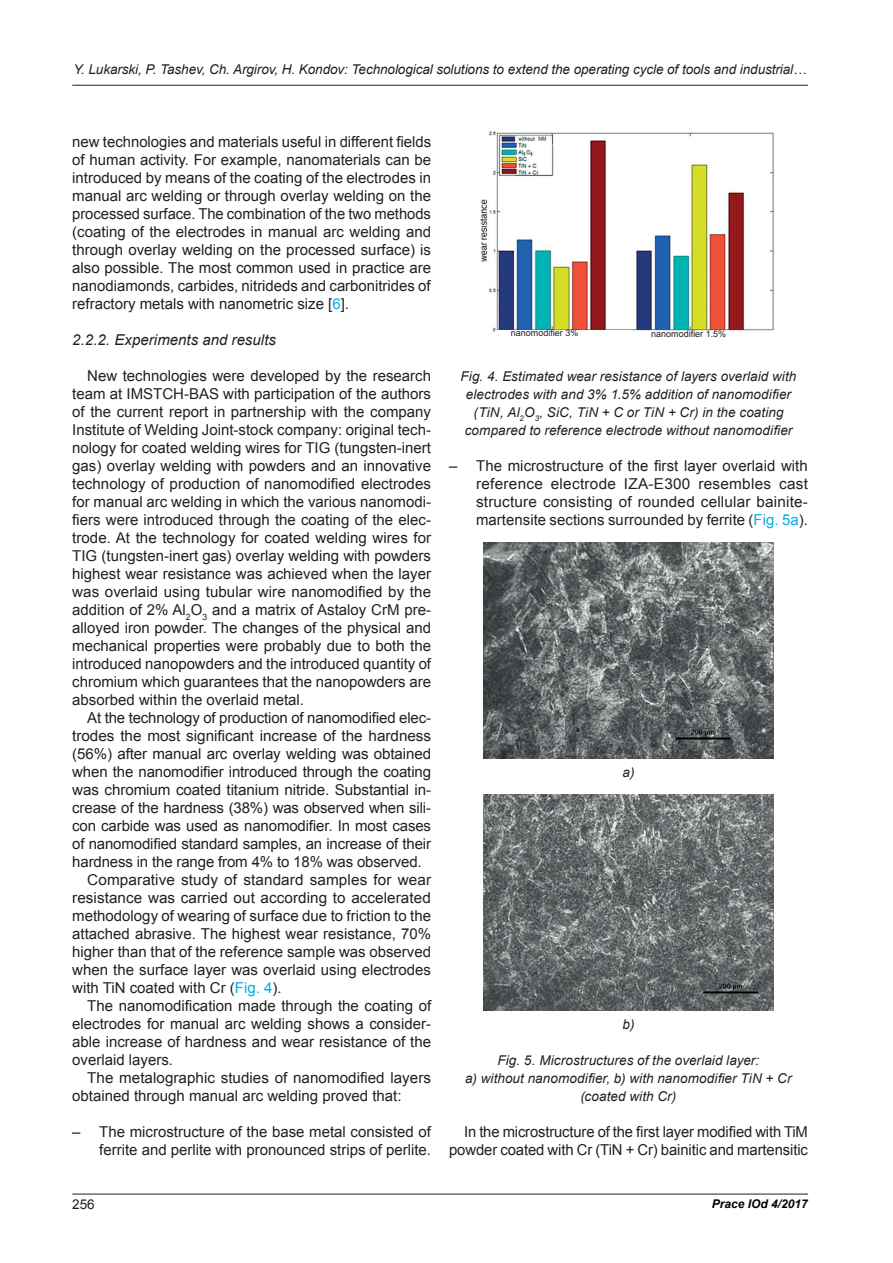
<style>
.page{position:relative;width:893px;height:1263px;background:#fff}
.page>*{position:absolute;margin:0;border:0;box-sizing:border-box;transform-origin:0 0}
.t1{font:15px/18px "Arial";color:#231f20;text-align:justify}
.t2{font:italic 15px "Arial";letter-spacing:.005em;color:#231f20}
.t3{font:italic 13.5px/18px "Arial";letter-spacing:.005em;color:#231f20;text-align:center}
.t4{font:13.5px "Arial";color:#231f20}
.t5{font:italic 700 12px "Arial";color:#000}
.t6{font:9px "Arial";color:#231f20}
.s1{color:#00aeef}
</style>
<div class="page">
<hr style="left:72px;top:1194px;width:736px;height:1px;background:#231f20">
<hr style="left:72px;top:85px;width:736px;height:1px;background:#231f20">
<img style="left:480px;top:131px;width:294px;height:201px">
<img style="left:484px;top:543px;width:289px;height:216px">
<img style="left:484px;top:795px;width:289px;height:216px">
<div style="left:496px;top:330px;width:135px;height:19px;background:#fff"></div>
<div style="left:636px;top:331px;width:135px;height:19px;background:#fff"></div>
<p class="t3" style="left:73px;top:60px;width:735px">Y. Lukarski, P. Tashev, Ch. Argirov, H. Kondov: Technological solutions to extend the operating cycle of tools and industrial…</p>
<p class="t1" style="left:72px;top:133px;width:360px">new technologies and materials useful in different fields of human activity. For example, nanomaterials can be introduced by means of the coating of the electrodes in manual arc welding or through overlay welding on the processed surface. The combination of the two methods (coating of the electrodes in manual arc welding and through overlay welding on the processed surface) is also possible. The most common used in practice are nanodiamonds, carbides, nitrideds and carbonitrides of refractory metals with nanometric size [<span class="s1">6</span>].</p>
<p class="t2" style="left:72px;top:330px;width:205px">2.2.2. Еxperiments and results</p>
<p class="t1" style="left:72px;top:367px;width:360px;text-indent:15px">New technologies were developed by the research team at IMSTCH-BAS with participation of the authors of the current report in partnership with the company Institute of Welding Joint-stock company: original tech&shy;nology for coated welding wires for TIG (tungsten-inert gas) overlay welding with powders and an innovative technology of production of nanomodified electrodes for manual arc welding in which the various nanomodi&shy;fiers were introduced through the coating of the elec&shy;trode. At the technology for coated welding wires for TIG (tungsten-inert gas) overlay welding with powders highest wear resistance was achieved when the layer was overlaid using tubular wire nanomodified by the addition of 2% Al<sub>2</sub>O<sub>3</sub> and a matrix of Astaloy CrM pre&shy;alloyed iron powder. The changes of the physical and mechanical properties were probably due to both the introduced nanopowders and the introduced quantity of chromium which guarantees that the nanopowders are absorbed within the overlaid metal.</p>
<p class="t1" style="left:87px;top:709px;width:345px">At the technology of production of nanomodified elec-</p>
<p class="t1" style="left:72px;top:727px;width:360px">trodes the most significant increase of the hardness</p>
<p class="t1" style="left:72px;top:745px;width:360px">(56%) after manual arc overlay welding was obtained</p>
<p class="t1" style="left:72px;top:763px;width:360px">when the nanomodifier introduced through the coating</p>
<p class="t1" style="left:72px;top:781px;width:360px">was chromium coated titanium nitride. Substantial in-</p>
<p class="t1" style="left:72px;top:799px;width:360px">crease of the hardness (38%) was observed when sili-</p>
<p class="t1" style="left:72px;top:817px;width:360px">con carbide was used as nanomodifier. In most cases</p>
<p class="t1" style="left:72px;top:835px;width:360px">of nanomodified standard samples, an increase of their</p>
<p class="t1" style="left:72px;top:853px;width:351px">hardness in the range from 4% to 18% was observed.</p>
<p class="t1" style="left:87px;top:871px;width:345px">Comparative study of standard samples for wear</p>
<p class="t1" style="left:72px;top:889px;width:360px">resistance was carried out according to accelerated</p>
<p class="t1" style="left:72px;top:907px;width:360px">methodology of wearing of surface due to friction to the</p>
<p class="t1" style="left:72px;top:925px;width:360px">attached abrasive. The highest wear resistance, 70%</p>
<p class="t1" style="left:72px;top:943px;width:360px">higher than that of the reference sample was observed</p>
<p class="t1" style="left:72px;top:961px;width:360px">when the surface layer was overlaid using electrodes</p>
<p class="t1" style="left:72px;top:979px;width:211px">with TiN coated with Cr (<span class="s1">Fig. 4</span>).</p>
<p class="t1" style="left:87px;top:997px;width:345px">The nanomodification made through the coating of</p>
<p class="t1" style="left:72px;top:1015px;width:360px">electrodes for manual arc welding shows a consider-</p>
<p class="t1" style="left:72px;top:1033px;width:360px">able increase of hardness and wear resistance of the</p>
<p class="t1" style="left:72px;top:1051px;width:102px">overlaid layers.</p>
<p class="t1" style="left:87px;top:1069px;width:345px">The metalographic studies of nanomodified layers</p>
<p class="t1" style="left:72px;top:1087px;width:331px">obtained through manual arc welding proved that:</p>
<p class="t1" style="left:72px;top:1123px;width:360px;text-align:right">– The microstructure of the base metal consisted of ferrite and perlite with pronounced strips of perlite.</p>
<p class="t6" style="left:511px;top:327px;width:69px">nanomodifier 3%</p>
<p class="t6" style="left:651px;top:328px;width:77px">nanomodifier 1.5%</p>
<p class="t3" style="left:461px;top:367px;width:337px">Fig. 4. Estimated wear resistance of layers overlaid with electrodes with and 3% 1.5% addition of nanomodifier (TiN, Al<sub>2</sub>O<sub>3</sub>, SiC, TiN + C or TiN + Cr) in the coating compared to reference electrode without nanomodifier</p>
<p class="t1" style="left:476px;top:457px;width:333px;text-indent:-27px">– The microstructure of the first layer overlaid with reference electrode IZA-Е300 resembles cast structure consisting of rounded cellular bainite&shy;martensite sections surrounded by ferrite (<span class="s1">Fig. 5a</span>).</p>
<p class="t3" style="left:622px;top:763px;width:14px">a)</p>
<p class="t3" style="left:622px;top:1015px;width:14px">b)</p>
<p class="t3" style="left:465px;top:1051px;width:328px">Fig. 5. Microstructures of the overlaid layer:<br>a) without nanomodifier, b) with nanomodifier TiN + Cr (coated with Cr)</p>
<p class="t1" style="left:449px;top:1123px;width:360px;text-align:right">In the microstructure of the first layer modified with TiM powder coated with Cr (TiN + Cr) bainitic and martensitic</p>
<p class="t4" style="left:72px;top:1195px;width:24px">256</p>
<p class="t5" style="left:712px;top:1196px;width:98px">Prace IOd 4/2017</p>
</div>
